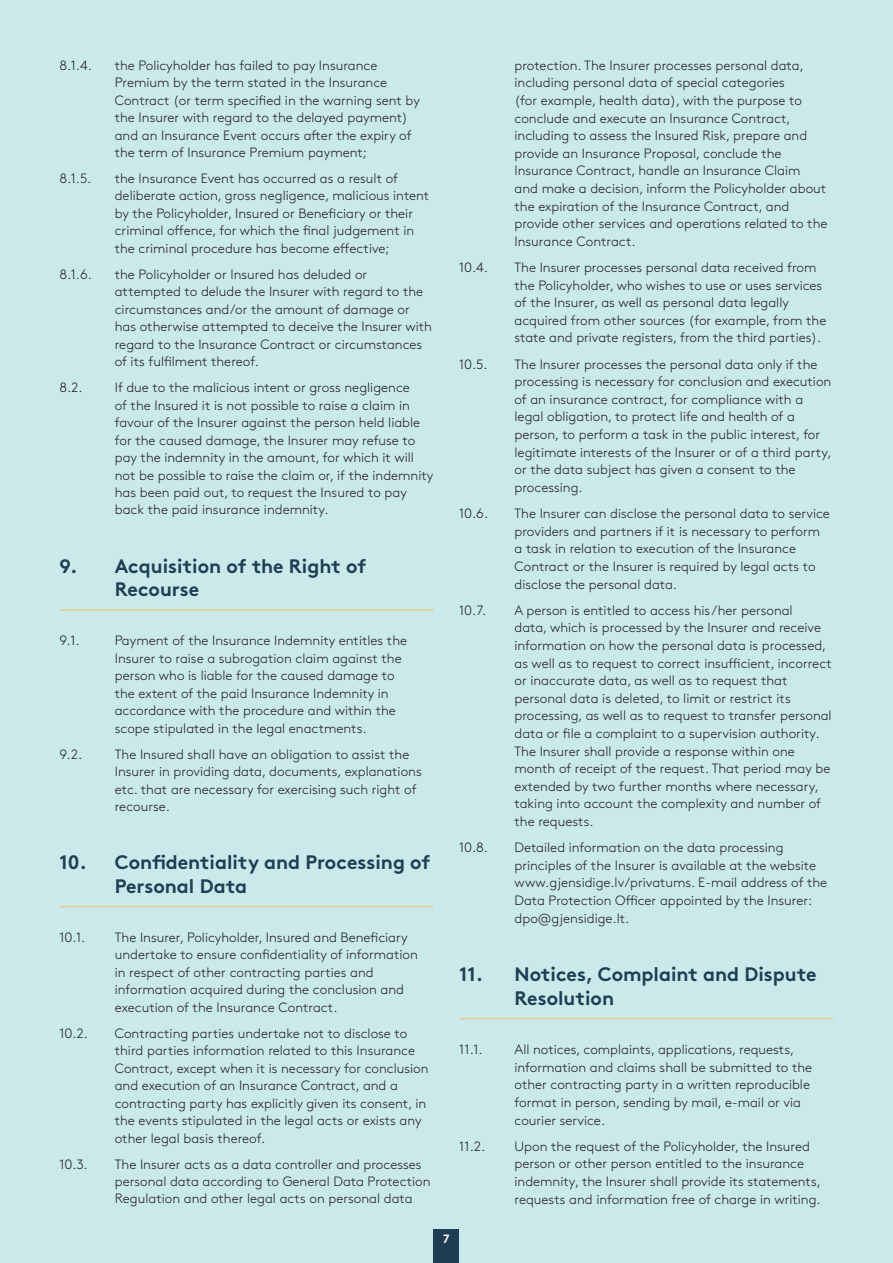
<style>
.page{position:relative;width:893px;height:1263px;background:#c9e9eb}
.page>*{position:absolute;margin:0;border:0;box-sizing:border-box;transform-origin:0 0}
.t1{font:19.5px/23.5px "Gjen Brown OT Bold Alt";color:#203e53}
.t2{font:300 13.5px/17.5px "Gjen Brown OT";color:#231f20}
.t3{font:12px "Gjen Brown OT Bold Alt";color:#fff}
</style>
<div class="page">
<div style="left:434px;top:1229px;width:25px;height:34px;background:#203e53"></div>
<hr style="left:60px;top:609px;width:374px;height:2px;background:#dfd08f">
<hr style="left:60px;top:906px;width:374px;height:1px;background:#dfd08f">
<hr style="left:459px;top:1018px;width:374px;height:1px;background:#dfd08f">
<p class="t2" style="left:60px;top:55px;width:34px">8.1.4.</p>
<p class="t2" style="left:115px;top:55px;width:307px">the Policyholder has failed to pay Insurance Premium by the term stated in the Insurance Contract (or term specified in the warning sent by the Insurer with regard to the delayed payment) and an Insurance Event occurs after the expiry of the term of Insurance Premium payment;</p>
<p class="t2" style="left:60px;top:169px;width:33px">8.1.5.</p>
<p class="t2" style="left:115px;top:169px;width:316px">the Insurance Event has occurred as a result of deliberate action, gross negligence, malicious intent by the Policyholder, Insured or Beneficiary or their criminal offence, for which the final judgement in the criminal procedure has become effective;</p>
<p class="t2" style="left:60px;top:264px;width:34px">8.1.6.</p>
<p class="t2" style="left:115px;top:264px;width:319px">the Policyholder or Insured has deluded or attempted to delude the Insurer with regard to the circumstances and/or the amount of damage or has otherwise attempted to deceive the Insurer with regard to the Insurance Contract or circumstances of its fulfilment thereof.</p>
<p class="t2" style="left:60px;top:378px;width:25px">8.2.</p>
<p class="t2" style="left:115px;top:378px;width:320px">If due to the malicious intent or gross negligence<br>of the Insured it is not possible to raise a claim in favour of the Insurer against the person held liable for the caused damage, the Insurer may refuse to pay the indemnity in the amount, for which it will not be possible to raise the claim or, if the indemnity has been paid out, to request the Insured to pay back the paid insurance indemnity.</p>
<h1 class="t1" style="left:115px;top:552px;width:253px;text-indent:-55px">9. Acquisition of the Right of<br>Recourse</h1>
<p class="t2" style="left:60px;top:631px;width:22px">9.1.</p>
<p class="t2" style="left:115px;top:631px;width:294px">Payment of the Insurance Indemnity entitles the Insurer to raise a subrogation claim against the person who is liable for the caused damage to the extent of the paid Insurance Indemnity in accordance with the procedure and within the scope stipulated in the legal enactments.</p>
<p class="t2" style="left:60px;top:744px;width:24px">9.2.</p>
<p class="t2" style="left:115px;top:744px;width:308px">The Insured shall have an obligation to assist the Insurer in providing data, documents, explanations etc. that are necessary for exercising such right of recourse.</p>
<h1 class="t1" style="left:115px;top:848px;width:317px;text-indent:-55px">10. Confidentiality and Processing of<br>Personal Data</h1>
<p class="t2" style="left:60px;top:927px;width:27px">10.1.</p>
<p class="t2" style="left:115px;top:927px;width:305px">The Insurer, Policyholder, Insured and Beneficiary undertake to ensure confidentiality of information in respect of other contracting parties and information acquired during the conclusion and execution of the Insurance Contract.</p>
<p class="t2" style="left:60px;top:1023px;width:30px">10.2.</p>
<p class="t2" style="left:115px;top:1023px;width:315px">Contracting parties undertake not to disclose to third parties information related to this Insurance Contract, except when it is necessary for conclusion and execution of an Insurance Contract, and a contracting party has explicitly given its consent, in the events stipulated in the legal acts or exists any other legal basis thereof.</p>
<p class="t2" style="left:60px;top:1154px;width:30px">10.3.</p>
<p class="t2" style="left:115px;top:1154px;width:317px">The Insurer acts as a data controller and processes personal data according to General Data Protection<br>Regulation and other legal acts on personal data</p>
<p class="t2" style="left:514px;top:55px;width:314px">protection. The Insurer processes personal data, including personal data of special categories<br>(for example, health data), with the purpose to conclude and execute an Insurance Contract, including to assess the Insured Risk, prepare and provide an Insurance Proposal, conclude the Insurance Contract, handle an Insurance Claim<br>and make a decision, inform the Policyholder about the expiration of the Insurance Contract, and provide other services and operations related to the Insurance Contract.</p>
<p class="t2" style="left:459px;top:258px;width:30px">10.4.</p>
<p class="t2" style="left:514px;top:258px;width:313px">The Insurer processes personal data received from the Policyholder, who wishes to use or uses services of the Insurer, as well as personal data legally acquired from other sources (for example, from the state and private registers, from the third parties).</p>
<p class="t2" style="left:459px;top:354px;width:30px">10.5.</p>
<p class="t2" style="left:514px;top:354px;width:318px">The Insurer processes the personal data only if the processing is necessary for conclusion and execution of an insurance contract, for compliance with a legal obligation, to protect life and health of a person, to perform a task in the public interest, for legitimate interests of the Insurer or of a third party, or the data subject has given a consent to the processing.</p>
<p class="t2" style="left:459px;top:504px;width:30px">10.6.</p>
<p class="t2" style="left:514px;top:504px;width:317px">The Insurer can disclose the personal data to service providers and partners if it is necessary to perform a task in relation to execution of the Insurance Contract or the Insurer is required by legal acts to disclose the personal data.</p>
<p class="t2" style="left:459px;top:600px;width:29px">10.7.</p>
<p class="t2" style="left:514px;top:600px;width:319px">A person is entitled to access his/her personal<br>data, which is processed by the Insurer and receive information on how the personal data is processed, as well as to request to correct insufficient, incorrect or inaccurate data, as well as to request that personal data is deleted, to limit or restrict its processing, as well as to request to transfer personal data or file a complaint to a supervision authority.<br>The Insurer shall provide a response within one month of receipt of the request. That period may be extended by two further months where necessary, taking into account the complexity and number of the requests.</p>
<p class="t2" style="left:459px;top:838px;width:30px">10.8.</p>
<p class="t2" style="left:514px;top:838px;width:314px">Detailed information on the data processing principles of the Insurer is available at the website www.gjensidige.lv/privatums. E-mail address of the Data Protection Officer appointed by the Insurer: dpo@gjensidige.lt.</p>
<h1 class="t1" style="left:514px;top:960px;width:303px;text-indent:-55px">11. Notices, Complaint and Dispute<br>Resolution</h1>
<p class="t2" style="left:459px;top:1039px;width:25px">11.1.</p>
<p class="t2" style="left:514px;top:1039px;width:299px">All notices, complaints, applications, requests, information and claims shall be submitted to the other contracting party in a written reproducible format in person, sending by mail, e-mail or via courier service.</p>
<p class="t2" style="left:459px;top:1136px;width:28px">11.2.</p>
<p class="t2" style="left:514px;top:1136px;width:308px">Upon the request of the Policyholder, the Insured person or other person entitled to the insurance indemnity, the Insurer shall provide its statements, requests and information free of charge in writing.</p>
<p class="t3" style="left:443px;top:1229px;width:8px">7</p>
</div>
